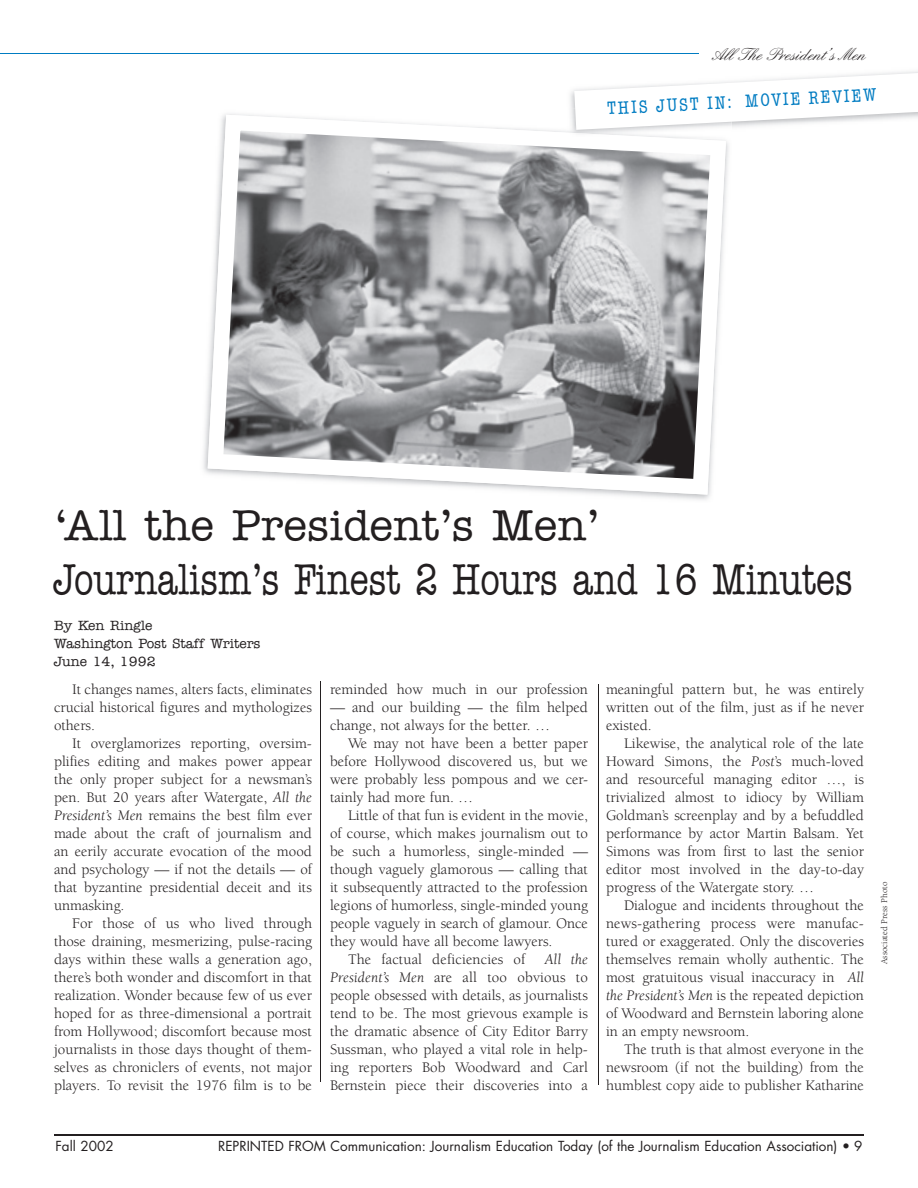
<style>
.page{position:relative;width:918px;height:1188px;background:#fff}
.page>*{position:absolute;margin:0;border:0;box-sizing:border-box;transform-origin:0 0}
.t1{font:500 43.5px/54px "American Typewriter";color:#231f20}
.t2{font:condensed 18px "American Typewriter";color:#007cc2}
.t3{font:18px "Englische Sch Joi T";color:#231f20}
.t4{font:15px/18px "Berkeley";color:#231f20;text-align:justify}
.t5{font:13.5px "Futura";color:#231f20}
.t6{font:500 13.5px/18px "American Typewriter";color:#231f20}
.t7{font:9px "Berkeley";color:#231f20}
.s1{font-style:italic}
</style>
<div class="page">
<hr style="left:0;top:54px;width:698px;height:1px;background:#007cc2">
<hr style="left:54px;top:1135px;width:810px;height:1px;background:#231f20">
<svg style="left:208px;top:115px;width:518px;height:380px"></svg>
<hr style="left:321px;top:682px;width:1px;height:400px;background:#231f20">
<img style="left:566px;top:109px;width:160px;height:29px">
<img style="left:566px;top:133px;width:110px;height:5px">
<svg style="left:574px;top:72px;width:344px;height:58px"></svg>
<hr style="left:598px;top:685px;width:1px;height:400px;background:#231f20">
<p class="t3" style="left:712px;top:44px;width:154px">All The President’s Men</p>
<p class="t2" style="left:607px;top:99px;width:271px;rotate:-3deg">THIS JUST IN: MOVIE REVIEW</p>
<h1 class="t1" style="left:54px;top:499px;width:800px">‘All the President’s Men’<br>Journalism’s Finest 2 Hours and 16 Minutes</h1>
<p class="t6" style="left:54px;top:617px;width:208px">By Ken Ringle<br>Washington Post Staff Writers<br>June 14, 1992</p>
<p class="t4" style="left:54px;top:681px;width:259px;text-indent:18px">It changes names, alters facts, eliminates crucial historical figures and mythologizes others.</p>
<p class="t4" style="left:54px;top:735px;width:260px;text-indent:18px">It overglamorizes reporting, oversim&shy;plifies editing and makes power appear the only proper subject for a newsman’s pen. But 20 years after Watergate, <span class="s1">All the President’s Men</span> remains the best film ever made about the craft of journalism and an eerily accurate evocation of the mood and psychology — if not the details — of that byzantine presidential deceit and its unmasking.</p>
<p class="t4" style="left:54px;top:915px;width:260px;text-indent:18px">For those of us who lived through those draining, mesmerizing, pulse-racing days within these walls a generation ago, there’s both wonder and discomfort in that realization. Wonder because few of us ever hoped for as three-dimensional a portrait from Hollywood; discomfort because most journalists in those days thought of them&shy;selves as chroniclers of events, not major players. To revisit the 1976 film is to be</p>
<p class="t4" style="left:330px;top:681px;width:260px">reminded how much in our profession</p>
<p class="t4" style="left:330px;top:699px;width:259px">— and our building — the film helped change, not always for the better. …</p>
<p class="t4" style="left:330px;top:735px;width:260px;text-indent:18px">We may not have been a better paper before Hollywood discovered us, but we were probably less pompous and we cer&shy;tainly had more fun. …</p>
<p class="t4" style="left:348px;top:807px;width:241px">Little of that fun is evident in the movie,</p>
<p class="t4" style="left:330px;top:825px;width:260px">of course, which makes journalism out to</p>
<p class="t4" style="left:330px;top:843px;width:260px">be such a humorless, single-minded —</p>
<p class="t4" style="left:330px;top:861px;width:259px">though vaguely glamorous — calling that</p>
<p class="t4" style="left:330px;top:879px;width:259px">it subsequently attracted to the profession</p>
<p class="t4" style="left:330px;top:897px;width:260px">legions of humorless, single-minded young</p>
<p class="t4" style="left:330px;top:915px;width:259px">people vaguely in search of glamour. Once</p>
<p class="t4" style="left:330px;top:933px;width:224px">they would have all become lawyers.</p>
<p class="t4" style="left:348px;top:951px;width:179px">The factual deficiencies of</p>
<p class="t4" style="left:330px;top:951px;width:260px;text-indent:215px"><span class="s1">All the President’s Men</span> are all too obvious to people obsessed with details, as journalists tend to be. The most grievous example is the dramatic absence of City Editor Barry Sussman, who played a vital role in help&shy;ing reporters Bob Woodward and Carl Bernstein piece their discoveries into a</p>
<p class="t4" style="left:606px;top:681px;width:260px">meaningful pattern but, he was entirely written out of the film, just as if he never existed.</p>
<p class="t4" style="left:606px;top:735px;width:260px;text-indent:18px">Likewise, the analytical role of the late Howard Simons, the <span class="s1">Post</span>’s much-loved and resourceful managing editor …, is trivialized almost to idiocy by William Goldman’s screenplay and by a befuddled performance by actor Martin Balsam. Yet Simons was from first to last the senior editor most involved in the day-to-day progress of the Watergate story. …</p>
<p class="t4" style="left:606px;top:897px;width:260px;text-indent:18px">Dialogue and incidents throughout the news-gathering process were manufac&shy;tured or exaggerated. Only the discoveries themselves remain wholly authentic. The most gratuitous visual inaccuracy in <span class="s1">All the President’s Men</span> is the repeated depiction of Woodward and Bernstein laboring alone in an empty newsroom.</p>
<p class="t4" style="left:606px;top:1041px;width:260px;text-indent:18px">The truth is that almost everyone in the newsroom (if not the building) from the humblest copy aide to publisher Katharine</p>
<p class="t7" style="left:879px;top:964px;width:84px;rotate:-90deg">Associated Press Photo</p>
<p class="t5" style="left:56px;top:1136px;width:60px">Fall 2002</p>
<p class="t5" style="left:218px;top:1136px;width:646px">REPRINTED FROM Communication: Journalism Education Today (of the Journalism Education Association) • 9</p>
</div>
